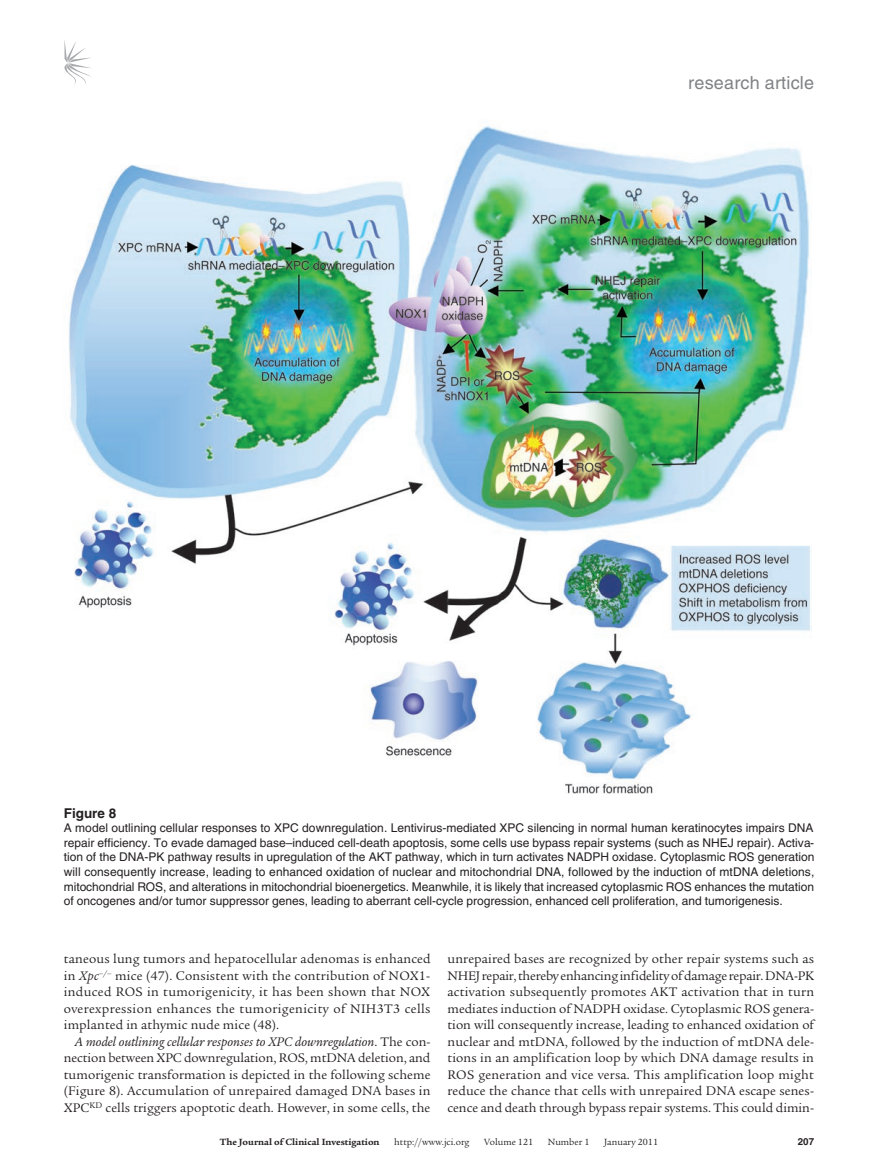
<style>
.page{position:relative;width:878px;height:1175px;background:#fff}
.page>*{position:absolute;margin:0;border:0;box-sizing:border-box;transform-origin:0 0}
.t1{font:18px "Helvetica LT Std";letter-spacing:.01em;color:#808285}
.t2{font:13.5px/16.5px "Legacy Serif Std";letter-spacing:.005em;color:#231f20;text-align:justify}
.t3{font:700 13.5px "Helvetica LT Std";color:#231f20}
.t4{font:12px/14.7px "Helvetica LT Std";color:#231f20;text-align:justify}
.t5{font:9.75px "Legacy Serif Std";color:#231f20}
.t6{font:700 9.75px "Legacy Serif Std";color:#231f20}
.t7{font:700 9.75px "Helvetica LT Std";color:#231f20}
.s1{font-style:italic}
</style>
<div class="page">
<svg style="left:64px;top:40px;width:27px;height:45px"></svg>
<img style="left:69px;top:125px;width:742px;height:669px">
<h1 class="t1" style="left:688px;top:73px;width:127px">research article</h1>
<p class="t3" style="left:64px;top:804px;width:54px">Figure 8</p>
<p class="t4" style="left:64px;top:820px;width:752px">A model outlining cellular responses to XPC downregulation. Lentivirus-mediated XPC silencing in normal human keratinocytes impairs DNA repair efficiency. To evade damaged base–induced cell-death apoptosis, some cells use bypass repair systems (such as NHEJ repair). Activa&shy;tion of the DNA-PK pathway results in upregulation of the AKT pathway, which in turn activates NADPH oxidase. Cytoplasmic ROS generation will consequently increase, leading to enhanced oxidation of nuclear and mitochondrial DNA, followed by the induction of mtDNA deletions, mitochondrial ROS, and alterations in mitochondrial bioenergetics. Meanwhile, it is likely that increased cytoplasmic ROS enhances the mutation of oncogenes and/or tumor suppressor genes, leading to aberrant cell-cycle progression, enhanced cell proliferation, and tumorigenesis.</p>
<p class="t2" style="left:64px;top:950px;width:368px">taneous lung tumors and hepatocellular adenomas is enhanced in <span class="s1">Xpc</span><sup>–/–</sup> mice (47). Consistent with the contribution of NOX1- induced ROS in tumorigenicity, it has been shown that NOX overexpression enhances the tumorigenicity of NIH3T3 cells implanted in athymic nude mice (48).</p>
<p class="t2" style="left:64px;top:1033px;width:368px;text-indent:11px"><span class="s1">A model outlining cellular responses to XPC downregulation</span>. The con&shy;nection between XPC downregulation, ROS, mtDNA deletion, and tumorigenic transformation is depicted in the following scheme (Figure 8). Accumulation of unrepaired damaged DNA bases in XPC<sup>KD</sup> cells triggers apoptotic death. However, in some cells, the</p>
<p class="t2" style="left:447px;top:950px;width:368px">unrepaired bases are recognized by other repair systems such as NHEJ repair, thereby enhancing infidelity of damage repair. DNA-PK activation subsequently promotes AKT activation that in turn mediates induction of NADPH oxidase. Cytoplasmic ROS genera&shy;tion will consequently increase, leading to enhanced oxidation of nuclear and mtDNA, followed by the induction of mtDNA dele&shy;tions in an amplification loop by which DNA damage results in ROS generation and vice versa. This amplification loop might reduce the chance that cells with unrepaired DNA escape senes&shy;cence and death through bypass repair systems. This could dimin-</p>
<p class="t6" style="left:220px;top:1135px;width:161px">The Journal of Clinical Investigation</p>
<p class="t5" style="left:394px;top:1136px;width:77px">http://www.jci.org</p>
<p class="t5" style="left:484px;top:1136px;width:50px">Volume 121</p>
<p class="t5" style="left:548px;top:1136px;width:43px">Number 1</p>
<p class="t5" style="left:604px;top:1136px;width:55px">January 2011</p>
<p class="t7" style="left:797px;top:1135px;width:18px">207</p>
</div>
